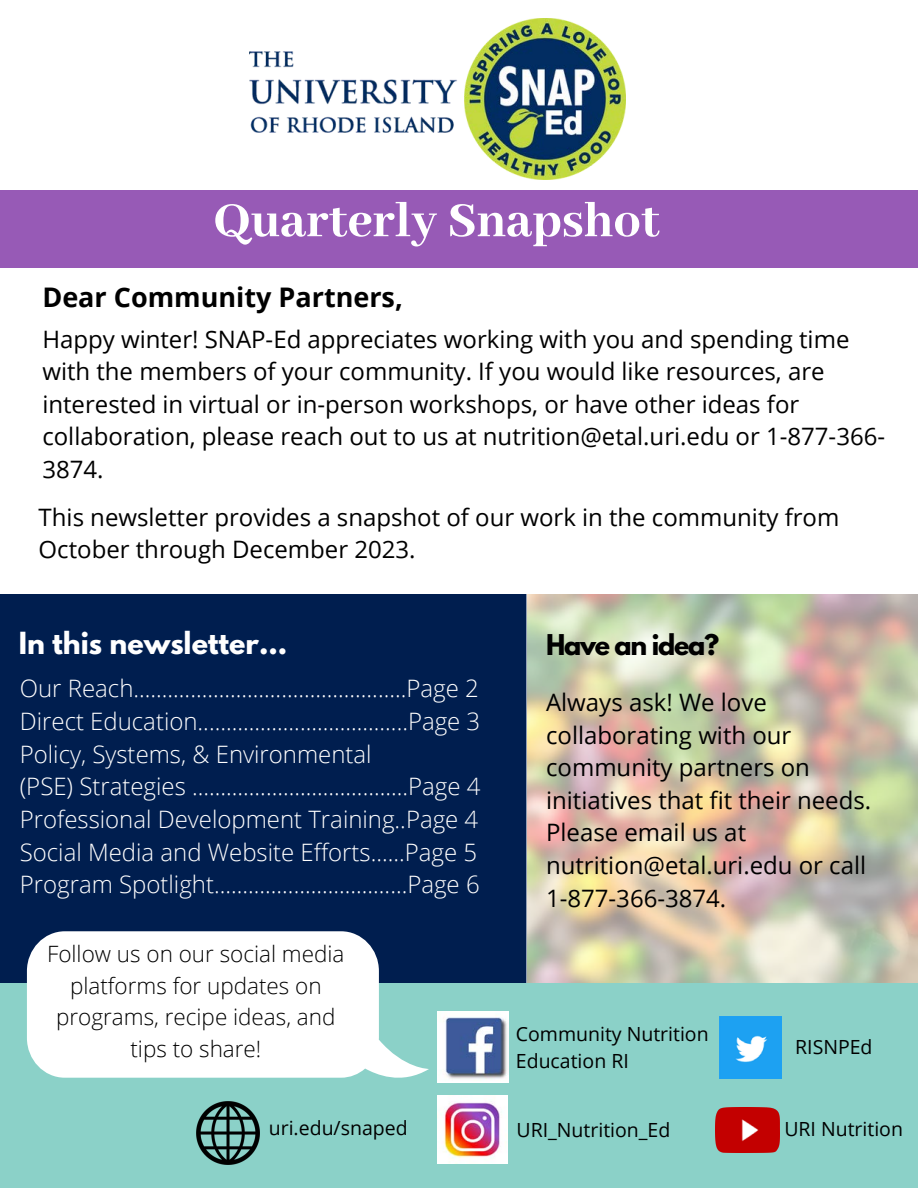
<style>
.page{position:relative;width:918px;height:1188px;background:#fff}
.page>*{position:absolute;margin:0;border:0;box-sizing:border-box;transform-origin:0 0}
.t1{font:800 54px "Abhaya Libre";color:#fff}
.t2{font:700 27px "Open Sans";color:#000}
.t3{font:700 27px "League Spartan";color:#fff}
.t4{font:700 25.35px "League Spartan";letter-spacing:-.05em;color:#000}
.t5{font:24px/32.5px "Open Sans";color:#000}
.t6{font:300 24px/32.5px "Open Sans";color:#fff}
.t7{font:300 22.5px/31.5px "Open Sans";color:#000;text-align:center}
.t8{font:19.5px "Open Sans";color:#000}
</style>
<div class="page">
<div style="left:0;top:190px;width:918px;height:78px;background:#975ab6"></div>
<div style="left:0;top:725px;width:918px;height:463px;background:#8bd1c8"></div>
<div style="left:0;top:594px;width:526px;height:389px;background:#001e4f"></div>
<img style="left:438px;top:1012px;width:71px;height:71px">
<img style="left:438px;top:1095px;width:69px;height:69px">
<img style="left:720px;top:1016px;width:61px;height:62px">
<img style="left:716px;top:1108px;width:64px;height:45px">
<img style="left:196px;top:1101px;width:63px;height:63px">
<svg style="left:27px;top:931px;width:402px;height:147px;fill:#fff"></svg>
<img style="left:250px;top:19px;width:376px;height:161px">
<img style="left:526px;top:594px;width:391px;height:389px">
<p class="t1" style="left:213px;top:191px;width:448px">Quarterly Snapshot</p>
<p class="t2" style="left:42px;top:278px;width:362px">Dear Community Partners,</p>
<p class="t5" style="left:42px;top:322px;width:844px">Happy winter! SNAP-Ed appreciates working with you and spending time with the members of your community. If you would like resources, are interested in virtual or in-person workshops, or have other ideas for collaboration, please reach out to us at nutrition@etal.uri.edu or 1-877-366- 3874.</p>
<p class="t5" style="left:39px;top:500px;width:802px">This newsletter provides a snapshot of our work in the community from<br>October through December 2023.</p>
<p class="t3" style="left:19px;top:630px;width:270px">In this newsletter...</p>
<h1 class="t6" style="left:20px;top:672px;width:462px">Our Reach................................................Page 2<br>Direct Education.....................................Page 3<br>Policy, Systems, &amp; Environmental<br>(PSE) Strategies ......................................Page 4<br>Professional Development Training..Page 4<br>Social Media and Website Efforts......Page 5<br>Program Spotlight..................................Page 6</h1>
<h2 class="t7" style="left:47px;top:938px;width:299px">Follow us on our social media platforms for updates on programs, recipe ideas, and tips to share!</h2>
<h3 class="t8" style="left:269px;top:1114px;width:140px">uri.edu/snaped</h3>
<p class="t4" style="left:546px;top:633px;width:175px">Have an idea?</p>
<h3 class="t5" style="left:546px;top:685px;width:327px">Always ask! We love collaborating with our community partners on initiatives that fit their needs.<br>Please email us at nutrition@etal.uri.edu or call<br>1-877-366-3874.</h3>
<p class="t8" style="left:516px;top:1020px;width:194px">Community Nutrition</p>
<p class="t8" style="left:516px;top:1047px;width:114px">Education RI</p>
<p class="t8" style="left:517px;top:1116px;width:155px">URI_Nutrition_Ed</p>
<p class="t8" style="left:795px;top:1033px;width:79px">RISNPEd</p>
<p class="t8" style="left:784px;top:1115px;width:120px">URI Nutrition</p>
</div>
